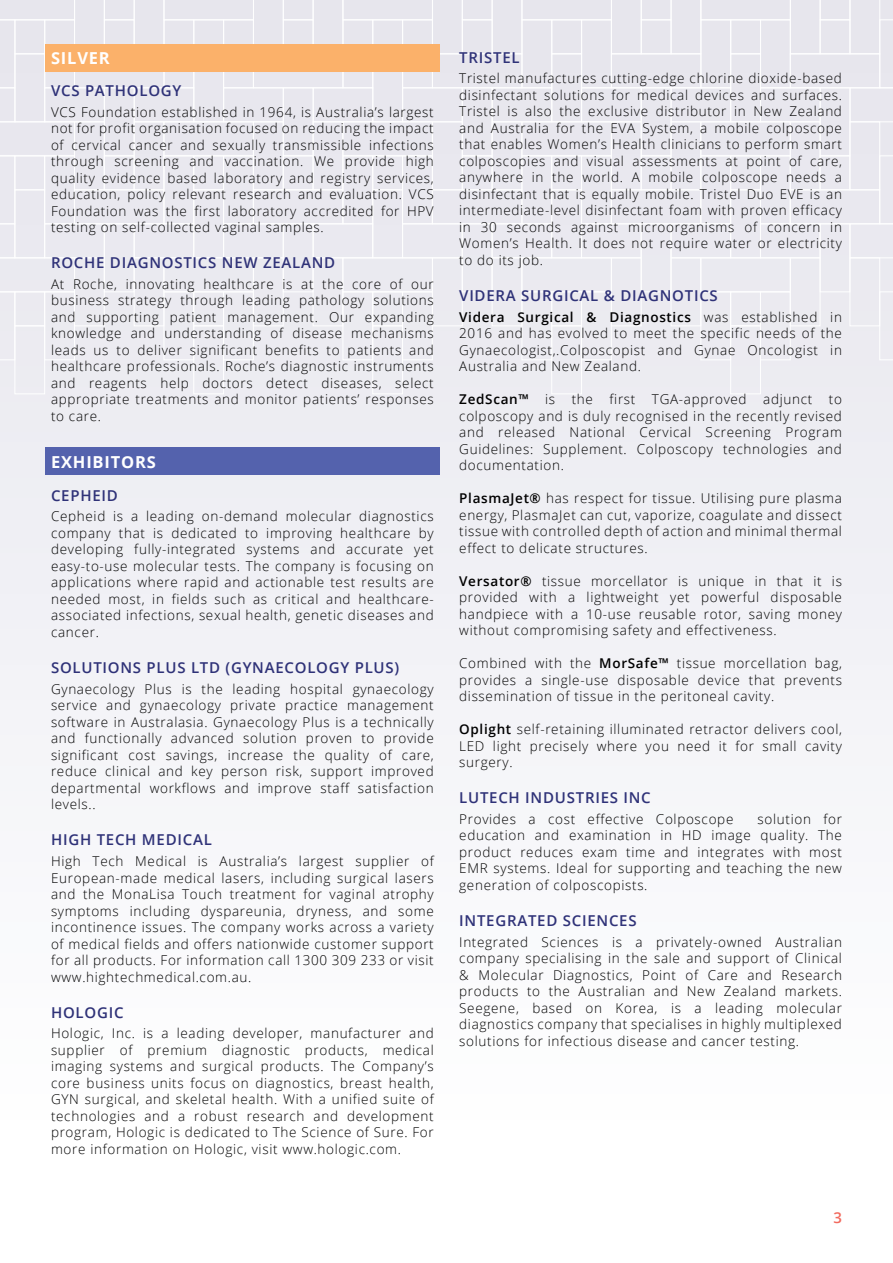
<style>
.page{position:relative;width:893px;height:1263px;background:#f6f7f9}
.page>*{position:absolute;margin:0;border:0;box-sizing:border-box;transform-origin:0 0}
.t1{font:700 16.5px "Open Sans";letter-spacing:.05em;color:#fff}
.t2{font:600 15px "Open Sans";letter-spacing:.05em;color:#2f3278}
.t3{font:600 15px "Open Sans";color:#f26a5e}
.t4{font:300 13.5px/16.5px "Open Sans";letter-spacing:.05em;color:#000;text-align:justify}
.s1{font-weight:600}
</style>
<div class="page">
<div style="left:551px;top:326px;width:31px;height:68px;border:1px solid #fff"></div>
<div style="left:730px;top:326px;width:31px;height:68px;border:1px solid #fff"></div>
<div style="left:15px;top:326px;width:30px;height:68px;border:1px solid #fff"></div>
<div style="left:194px;top:326px;width:30px;height:68px;border:1px solid #fff"></div>
<svg style="left:0;top:0;width:893px;height:360px"></svg>
<div style="left:373px;top:326px;width:30px;height:68px;border:1px solid #fff"></div>
<div style="left:402px;top:292px;width:30px;height:68px;border:1px solid #fff"></div>
<div style="left:343px;top:292px;width:30px;height:68px;border:1px solid #fff"></div>
<div style="left:373px;top:292px;width:30px;height:34px;border:1px solid #fff"></div>
<div style="left:15px;top:292px;width:30px;height:34px;border:1px solid #fff"></div>
<div style="left:45px;top:447px;width:394px;height:28px;background:#5462ad"></div>
<div style="left:45px;top:44px;width:394px;height:28px;background:#fbb16a"></div>
<p class="t1" style="left:51px;top:46px;width:60px">SILVER</p>
<p class="t2" style="left:51px;top:80px;width:132px">VCS PATHOLOGY</p>
<p class="t4" style="left:51px;top:103px;width:384px">VCS Foundation established in 1964, is Australia’s largest not for profit organisation focused on reducing the impact of cervical cancer and sexually transmissible infections through screening and vaccination. We provide high quality evidence based laboratory and registry services, education, policy relevant research and evaluation. VCS Foundation was the first laboratory accredited for HPV testing on self-collected vaginal samples.</p>
<p class="t2" style="left:51px;top:252px;width:286px">ROCHE DIAGNOSTICS NEW ZEALAND</p>
<p class="t4" style="left:51px;top:275px;width:384px">At Roche, innovating healthcare is at the core of our business strategy through leading pathology solutions and supporting patient management. Our expanding knowledge and understanding of disease mechanisms leads us to deliver significant benefits to patients and healthcare professionals. Roche’s diagnostic instruments and reagents help doctors detect diseases, select appropriate treatments and monitor patients’ responses to care.</p>
<p class="t1" style="left:51px;top:451px;width:106px">EXHIBITORS</p>
<p class="t2" style="left:51px;top:485px;width:68px">CEPHEID</p>
<p class="t4" style="left:51px;top:508px;width:384px">Cepheid is a leading on-demand molecular diagnostics company that is dedicated to improving healthcare by developing fully-integrated systems and accurate yet easy-to-use molecular tests. The company is focusing on applications where rapid and actionable test results are needed most, in fields such as critical and healthcare&shy;associated infections, sexual health, genetic diseases and cancer.</p>
<p class="t2" style="left:51px;top:657px;width:350px">SOLUTIONS PLUS LTD (GYNAECOLOGY PLUS)</p>
<p class="t4" style="left:51px;top:680px;width:384px">Gynaecology Plus is the leading hospital gynaecology service and gynaecology private practice management software in Australasia. Gynaecology Plus is a technically and functionally advanced solution proven to provide significant cost savings, increase the quality of care, reduce clinical and key person risk, support improved departmental workflows and improve staff satisfaction levels..</p>
<p class="t2" style="left:51px;top:829px;width:162px">HIGH TECH MEDICAL</p>
<p class="t4" style="left:51px;top:852px;width:384px">High Tech Medical is Australia’s largest supplier of European-made medical lasers, including surgical lasers and the MonaLisa Touch treatment for vaginal atrophy symptoms including dyspareunia, dryness, and some incontinence issues. The company works across a variety of medical fields and offers nationwide customer support for all products. For information call 1300 309 233 or visit www.hightechmedical.com.au.</p>
<p class="t2" style="left:51px;top:1002px;width:74px">HOLOGIC</p>
<p class="t4" style="left:51px;top:1025px;width:384px">Hologic, Inc. is a leading developer, manufacturer and supplier of premium diagnostic products, medical imaging systems and surgical products. The Company’s core business units focus on diagnostics, breast health, GYN surgical, and skeletal health. With a unified suite of technologies and a robust research and development program, Hologic is dedicated to The Science of Sure. For more information on Hologic, visit www.hologic.com.</p>
<p class="t2" style="left:459px;top:47px;width:62px">TRISTEL</p>
<p class="t4" style="left:459px;top:70px;width:384px">Tristel manufactures cutting-edge chlorine dioxide-based disinfectant solutions for medical devices and surfaces.<br>Tristel is also the exclusive distributor in New Zealand and Australia for the EVA System, a mobile colposcope that enables Women’s Health clinicians to perform smart colposcopies and visual assessments at point of care, anywhere in the world. A mobile colposcope needs a disinfectant that is equally mobile. Tristel Duo EVE is an intermediate-level disinfectant foam with proven efficacy in 30 seconds against microorganisms of concern in Women’s Health. It does not require water or electricity to do its job.</p>
<p class="t2" style="left:459px;top:285px;width:260px">VIDERA SURGICAL &amp; DIAGNOTICS</p>
<p class="t4" style="left:459px;top:308px;width:384px"><span class="s1">Videra Surgical &amp; Diagnostics</span> was established in 2016 and has evolved to meet the specific needs of the Gynaecologist,.Colposcopist and Gynae Oncologist in Australia and New Zealand.</p>
<p class="t4" style="left:459px;top:390px;width:384px"><span class="s1">ZedScan™</span> is the first TGA-approved adjunct to colposcopy and is duly recognised in the recently revised and released National Cervical Screening Program Guidelines: Supplement. Colposcopy technologies and documentation.</p>
<p class="t4" style="left:459px;top:489px;width:384px"><span class="s1">PlasmaJet®</span> has respect for tissue. Utilising pure plasma energy, PlasmaJet can cut, vaporize, coagulate and dissect tissue with controlled depth of action and minimal thermal effect to delicate structures.</p>
<p class="t4" style="left:459px;top:572px;width:384px"><span class="s1">Versator®</span> tissue morcellator is unique in that it is provided with a lightweight yet powerful disposable handpiece with a 10-use reusable rotor, saving money without compromising safety and effectiveness.</p>
<p class="t4" style="left:459px;top:654px;width:384px">Combined with the <span class="s1">MorSafe™</span> tissue morcellation bag, provides a single-use disposable device that prevents dissemination of tissue in the peritoneal cavity.</p>
<p class="t4" style="left:459px;top:720px;width:384px"><span class="s1">Oplight</span> self-retaining illuminated retractor delivers cool, LED light precisely where you need it for small cavity surgery.</p>
<p class="t2" style="left:459px;top:787px;width:193px">LUTECH INDUSTRIES INC</p>
<p class="t4" style="left:459px;top:810px;width:276px">Provides a cost effective Colposcope</p>
<p class="t4" style="left:459px;top:810px;width:384px;text-indent:298px">solution for education and examination in HD image quality. The product reduces exam time and integrates with most EMR systems. Ideal for supporting and teaching the new generation of colposcopists.</p>
<p class="t2" style="left:459px;top:910px;width:179px">INTEGRATED SCIENCES</p>
<p class="t4" style="left:459px;top:933px;width:384px">Integrated Sciences is a privately-owned Australian company specialising in the sale and support of Clinical &amp; Molecular Diagnostics, Point of Care and Research products to the Australian and New Zealand markets.<br>Seegene, based on Korea, is a leading molecular diagnostics company that specialises in highly multiplexed solutions for infectious disease and cancer testing.</p>
<p class="t3" style="left:833px;top:1208px;width:10px">3</p>
</div>
